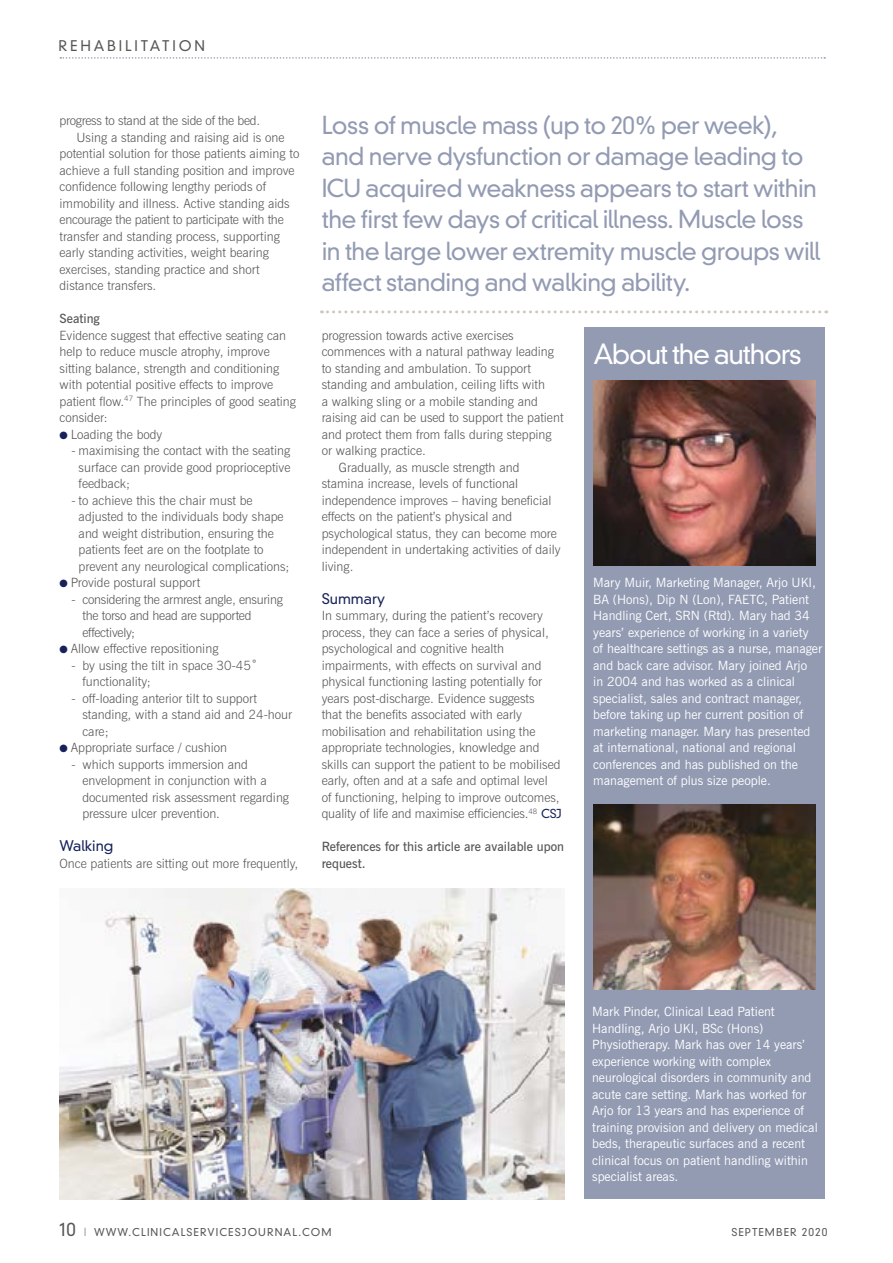
<style>
.page{position:relative;width:893px;height:1263px;background:#fff}
.page>*{position:absolute;margin:0;border:0;box-sizing:border-box;transform-origin:0 0}
.t1{font:300 27px "DIN Neuzeit Grotesk";letter-spacing:-.045em;color:#fff}
.t2{font:300 24px/31.5px "DIN Neuzeit Grotesk";letter-spacing:-.025em;color:#939bb3}
.t3{font:300 14.25px "DIN Neuzeit Grotesk";letter-spacing:.195em;color:#575756}
.t4{font:300 14.25px "DIN Neuzeit Grotesk";color:#162259}
.t5{font:300 12.75px/16.5px "News Gothic BT";color:#575756}
.t6{font:12.75px/16.5px "News Gothic BT";color:#fff}
.t7{font:300 12.75px/16.5px "News Gothic BT";letter-spacing:-.02em;color:#575756}
.t8{font:600 12.75px/16.5px "News Gothic BT";color:#575756}
.t9{font:300 10.5px "DIN Neuzeit Grotesk";letter-spacing:.1em;color:#575756}
.s1{color:#162259}
.s2{font-family:"DIN Neuzeit Grotesk";font-size:12px;color:#162259}
.s3{font-size:18px}
.s4{font-family:"Gotham";font-size:11.25px}
.s5{font-size:10.8px}
</style>
<div class="page">
<svg style="left:60px;top:57px;width:765px;height:2px"></svg>
<div style="left:585px;top:327px;width:240px;height:872px;background:#939bb3"></div>
<img style="left:593px;top:805px;width:222px;height:185px">
<img style="left:593px;top:381px;width:222px;height:185px">
<svg style="left:321px;top:310px;width:499px;height:3px"></svg>
<img style="left:60px;top:889px;width:504px;height:310px">
<p class="t3" style="left:58px;top:37px;width:148px">REHABILITATION</p>
<p class="t7" style="left:60px;top:112px;width:202px">progress to stand at the side of the bed.</p>
<p class="t5" style="left:77px;top:129px;width:210px">Using a standing and raising aid is one</p>
<p class="t5" style="left:60px;top:145px;width:241px">potential solution for those patients aiming to</p>
<p class="t5" style="left:60px;top:162px;width:237px">achieve a full standing position and improve</p>
<p class="t5" style="left:60px;top:178px;width:208px">confidence following lengthy periods of</p>
<p class="t5" style="left:60px;top:195px;width:232px">immobility and illness. Active standing aids</p>
<p class="t7" style="left:60px;top:211px;width:226px">encourage the patient to participate with the</p>
<p class="t5" style="left:60px;top:228px;width:222px">transfer and standing process, supporting</p>
<p class="t5" style="left:60px;top:244px;width:211px">early standing activities, weight bearing</p>
<p class="t5" style="left:60px;top:261px;width:202px">exercises, standing practice and short</p>
<p class="t5" style="left:60px;top:277px;width:98px">distance transfers.</p>
<p class="t8" style="left:60px;top:310px;width:42px">Seating</p>
<p class="t5" style="left:60px;top:327px;width:238px">Evidence suggest that effective seating can help to reduce muscle atrophy, improve sitting balance, strength and conditioning with potential positive effects to improve patient flow.<sup>47</sup> The principles of good seating consider:</p>
<p class="t5" style="left:60px;top:426px;width:104px"><span class="s1">●</span> Loading the body</p>
<p class="t5" style="left:79px;top:442px;width:213px;text-align:justify;text-indent:-7px">- maximising the contact with the seating surface can provide good proprioceptive feedback;</p>
<p class="t5" style="left:79px;top:492px;width:212px;text-indent:-7px">- to achieve this the chair must be adjusted to the individuals body shape and weight distribution, ensuring the patients feet are on the footplate to prevent any neurological complications;</p>
<p class="t5" style="left:60px;top:574px;width:142px"><span class="s1">●</span> Provide postural support</p>
<p class="t7" style="left:82px;top:591px;width:202px;text-indent:-11px">- considering the armrest angle, ensuring the torso and head are supported effectively;</p>
<p class="t5" style="left:60px;top:640px;width:160px"><span class="s1">●</span> Allow effective repositioning</p>
<p class="t5" style="left:82px;top:657px;width:177px;text-indent:-11px">- by using the tilt in space 30-45˚ functionality;</p>
<p class="t5" style="left:82px;top:690px;width:211px;text-indent:-11px">- off-loading anterior tilt to support standing, with a stand aid and 24-hour care;</p>
<p class="t5" style="left:60px;top:739px;width:169px"><span class="s1">●</span> Appropriate surface / cushion</p>
<p class="t5" style="left:82px;top:756px;width:208px;text-indent:-11px">- which supports immersion and envelopment in conjunction with a documented risk assessment regarding pressure ulcer prevention.</p>
<p class="t4" style="left:60px;top:837px;width:56px">Walking</p>
<p class="t5" style="left:60px;top:855px;width:240px">Once patients are sitting out more frequently,</p>
<p class="t2" style="left:322px;top:109px;width:500px">Loss of muscle mass (up to 20% per week), and nerve dysfunction or damage leading to ICU acquired weakness appears to start within the first few days of critical illness. Muscle loss in the large lower extremity muscle groups will affect standing and walking ability.</p>
<p class="t5" style="left:322px;top:327px;width:193px">progression towards active exercises</p>
<p class="t5" style="left:322px;top:343px;width:234px">commences with a natural pathway leading</p>
<p class="t5" style="left:322px;top:360px;width:211px">to standing and ambulation. To support</p>
<p class="t5" style="left:322px;top:376px;width:225px">standing and ambulation, ceiling lifts with</p>
<p class="t5" style="left:322px;top:393px;width:218px">a walking sling or a mobile standing and</p>
<p class="t5" style="left:322px;top:409px;width:243px">raising aid can be used to support the patient</p>
<p class="t5" style="left:322px;top:426px;width:231px">and protect them from falls during stepping</p>
<p class="t5" style="left:322px;top:442px;width:106px">or walking practice.</p>
<p class="t5" style="left:339px;top:459px;width:182px">Gradually, as muscle strength and</p>
<p class="t5" style="left:322px;top:475px;width:198px">stamina increase, levels of functional</p>
<p class="t5" style="left:322px;top:492px;width:231px">independence improves – having beneficial</p>
<p class="t5" style="left:322px;top:508px;width:192px">effects on the patient’s physical and</p>
<p class="t5" style="left:322px;top:525px;width:237px">psychological status, they can become more</p>
<p class="t5" style="left:322px;top:541px;width:240px">independent in undertaking activities of daily</p>
<p class="t5" style="left:322px;top:558px;width:33px">living.</p>
<p class="t4" style="left:322px;top:590px;width:65px">Summary</p>
<p class="t5" style="left:322px;top:607px;width:242px">In summary, during the patient’s recovery process, they can face a series of physical, psychological and cognitive health impairments, with effects on survival and physical functioning lasting potentially for years post-discharge. Evidence suggests<br>that the benefits associated with early mobilisation and rehabilitation using the appropriate technologies, knowledge and skills can support the patient to be mobilised early, often and at a safe and optimal level<br>of functioning, helping to improve outcomes, quality of life and maximise efficiencies.<sup>48</sup> <span class="s2">CSJ</span></p>
<p class="t8" style="left:322px;top:838px;width:244px">References for this article are available upon request.</p>
<h1 class="t1" style="left:593px;top:337px;width:210px">About the authors</h1>
<p class="t6" style="left:593px;top:574px;width:231px">Mary Muir, Marketing Manager, Arjo UKI, BA (Hons), Dip N (Lon), FAETC, Patient Handling Cert, SRN (Rtd). Mary had 34 years’ experience of working in a variety<br>of healthcare settings as a nurse, manager and back care advisor. Mary joined Arjo<br>in 2004 and has worked as a clinical specialist, sales and contract manager, before taking up her current position of marketing manager. Mary has presented at international, national and regional conferences and has published on the management of plus size people.</p>
<p class="t6" style="left:592px;top:1003px;width:227px">Mark Pinder, Clinical Lead Patient Handling, Arjo UKI, BSc (Hons)<br>Physiotherapy. Mark has over 14 years’ experience working with complex neurological disorders in community and acute care setting. Mark has worked for Arjo for 13 years and has experience of training provision and delivery on medical beds, therapeutic surfaces and a recent clinical focus on patient handling within specialist areas.</p>
<p class="t9" style="left:59px;top:1225px;width:274px"><span class="s3">10</span> <span class="s4">l</span> WWW.CLINICALSERVICESJOURNAL.COM</p>
<p class="t9" style="left:731px;top:1225px;width:98px">SEPTEMBER <span class="s5">2020</span></p>
</div>
